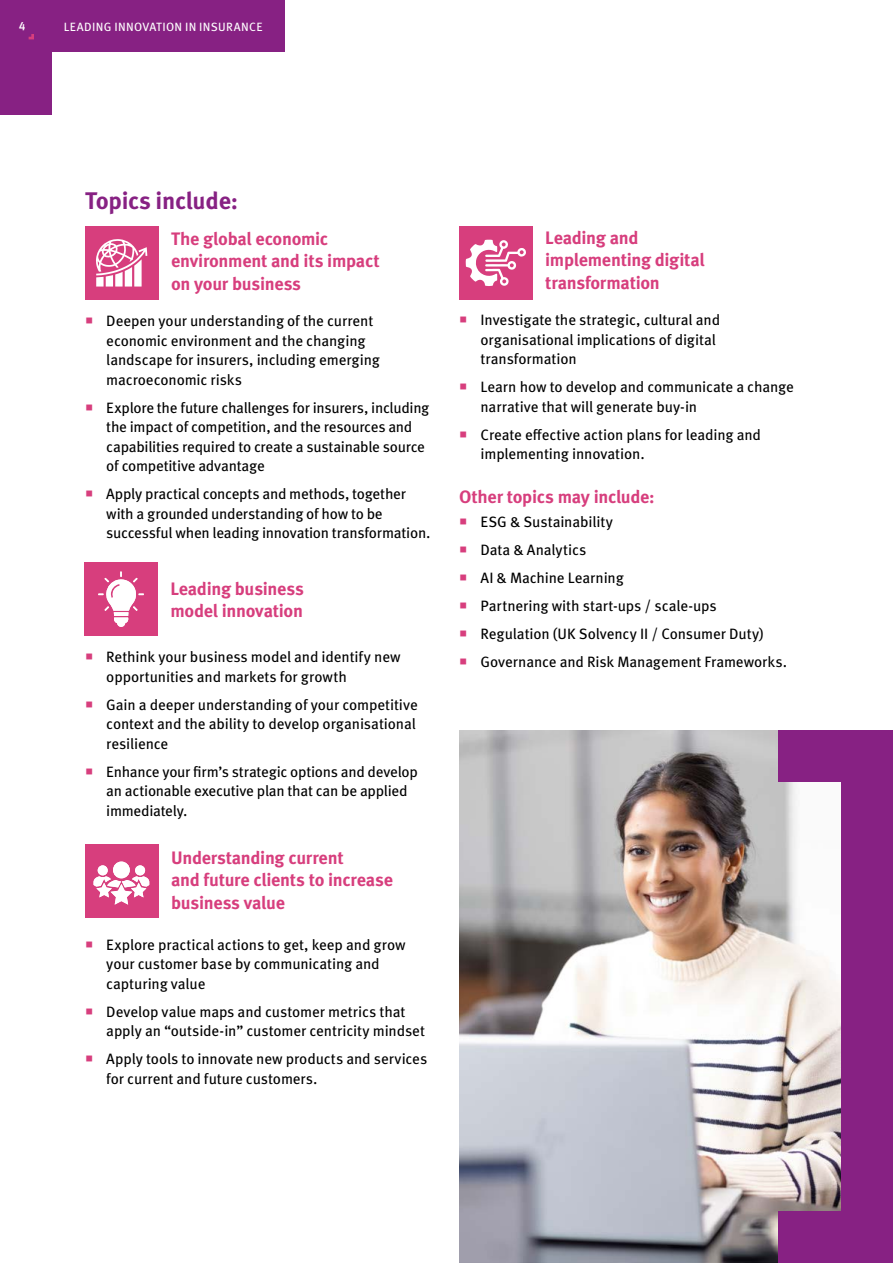
<style>
.page{position:relative;width:893px;height:1263px;background:#fff}
.page>*{position:absolute;margin:0;border:0;box-sizing:border-box;transform-origin:0 0}
.Heading_2{font:700 24px "Meta Pro";letter-spacing:-.01em;color:#872183}
.t1{font:700 18px/22.5px "Meta Pro";letter-spacing:-.02em;color:#d73e7d}
.t2{font:15px/19.5px "Meta Pro";letter-spacing:-.01em;color:#000}
._12__Page_Header__MetaOT_-_Medium__White_{font:12px "Meta Pro";letter-spacing:.03em;color:#fff}
._13__Folio_-_LHP__MetaOT_Medium__Grey_8_1{font:500 12px "Meta Pro";color:#fff}
</style>
<div class="page">
<img style="left:459px;top:730px;width:383px;height:533px">
<div style="left:0;top:0;width:51px;height:115px;background:#872183"></div>
<div style="left:0;top:0;width:285px;height:51px;background:#872183"></div>
<svg style="left:29px;top:34px;width:5px;height:5px"></svg>
<div style="left:842px;top:747px;width:51px;height:516px;background:#872183"></div>
<div style="left:778px;top:1212px;width:115px;height:51px;background:#872183"></div>
<div style="left:778px;top:730px;width:115px;height:51px;background:#872183"></div>
<div style="left:85px;top:226px;width:73px;height:73px;background:#d73e7d"></div>
<div style="left:84px;top:563px;width:74px;height:73px;background:#d73e7d"></div>
<div style="left:85px;top:844px;width:73px;height:73px;background:#d73e7d"></div>
<div style="left:459px;top:226px;width:73px;height:73px;background:#d73e7d"></div>
<svg style="left:466px;top:240px;width:60px;height:46px"></svg>
<svg style="left:96px;top:239px;width:51px;height:48px"></svg>
<svg style="left:98px;top:571px;width:46px;height:56px"></svg>
<svg style="left:94px;top:861px;width:55px;height:43px"></svg>
<p class="_13__Folio_-_LHP__MetaOT_Medium__Grey_8_1" style="left:19px;top:16px;width:8px">4</p>
<p class="_12__Page_Header__MetaOT_-_Medium__White_" style="left:64px;top:17px;width:200px">LEADING INNOVATION IN INSURANCE</p>
<p class="Heading_2" style="left:85px;top:182px;width:155px">Topics include:</p>
<p class="t1" style="left:171px;top:226px;width:210px">The global economic environment and its impact on your business</p>
<p class="t2" style="left:106px;top:310px;width:275px">Deepen your understanding of the current economic environment and the changing landscape for insurers, including emerging macroeconomic risks</p>
<p class="t2" style="left:106px;top:397px;width:325px">Explore the future challenges for insurers, including the impact of competition, and the resources and capabilities required to create a sustainable source of competitive advantage</p>
<p class="t2" style="left:106px;top:483px;width:326px">Apply practical concepts and methods, together with a grounded understanding of how to be successful when leading innovation transformation.</p>
<p class="t1" style="left:170px;top:576px;width:135px">Leading business model innovation</p>
<p class="t2" style="left:106px;top:646px;width:296px">Rethink your business model and identify new opportunities and markets for growth</p>
<p class="t2" style="left:106px;top:694px;width:313px">Gain a deeper understanding of your competitive context and the ability to develop organisational resilience</p>
<p class="t2" style="left:106px;top:761px;width:313px">Enhance your firm’s strategic options and develop an actionable executive plan that can be applied immediately.</p>
<p class="t1" style="left:171px;top:845px;width:224px">Understanding current<br>and future clients to increase business value</p>
<p class="t2" style="left:106px;top:934px;width:301px">Explore practical actions to get, keep and grow your customer base by communicating and capturing value</p>
<p class="t2" style="left:106px;top:1001px;width:320px">Develop value maps and customer metrics that apply an “outside-in” customer centricity mindset</p>
<p class="t2" style="left:106px;top:1048px;width:322px">Apply tools to innovate new products and services for current and future customers.</p>
<p class="t1" style="left:545px;top:225px;width:161px">Leading and implementing digital transformation</p>
<p class="t2" style="left:480px;top:309px;width:241px">Investigate the strategic, cultural and organisational implications of digital transformation</p>
<p class="t2" style="left:480px;top:376px;width:315px">Learn how to develop and communicate a change narrative that will generate buy-in</p>
<p class="t2" style="left:480px;top:424px;width:282px">Create effective action plans for leading and implementing innovation.</p>
<p class="t1" style="left:459px;top:484px;width:197px">Other topics may include:</p>
<p class="t2" style="left:480px;top:511px;width:134px">ESG &amp; Sustainability</p>
<p class="t2" style="left:480px;top:539px;width:107px">Data &amp; Analytics</p>
<p class="t2" style="left:480px;top:567px;width:145px">AI &amp; Machine Learning</p>
<p class="t2" style="left:480px;top:595px;width:238px">Partnering with start-ups / scale-ups</p>
<p class="t2" style="left:480px;top:623px;width:285px">Regulation (UK Solvency II / Consumer Duty)</p>
<p class="t2" style="left:480px;top:651px;width:308px">Governance and Risk Management Frameworks.</p>
</div>
